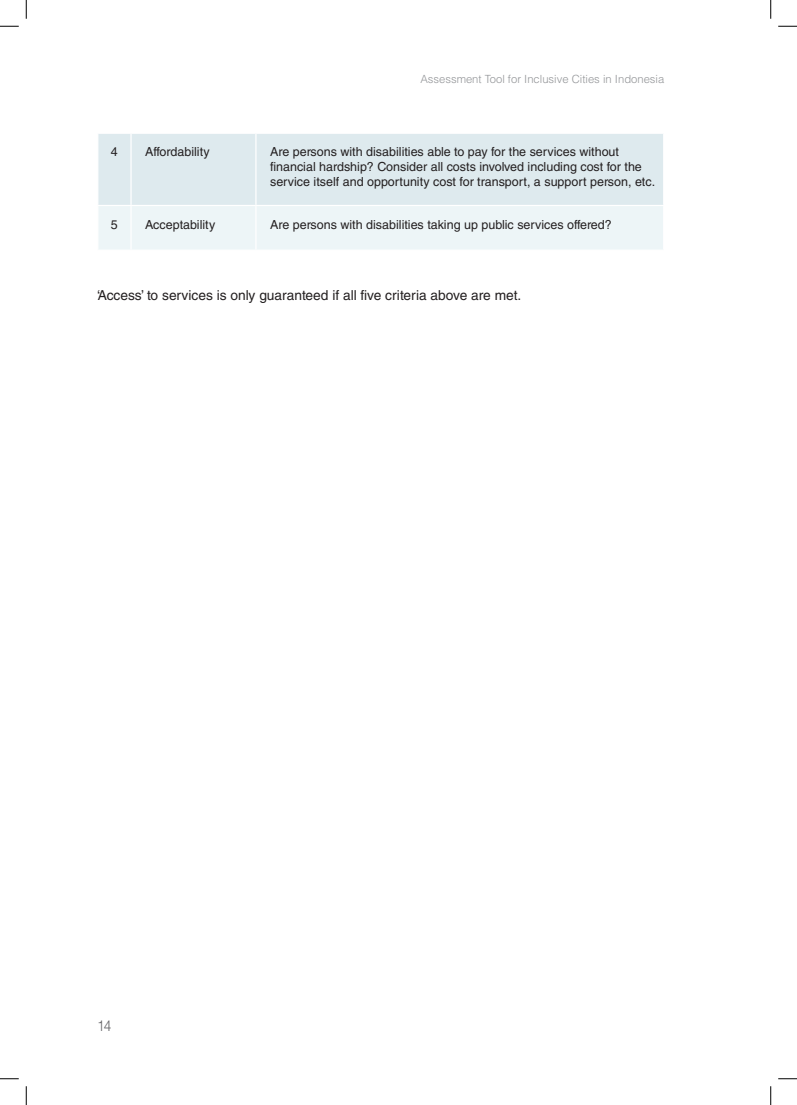
<style>
.page{position:relative;width:797px;height:1105px;background:#fff}
.page>*{position:absolute;margin:0;border:0;box-sizing:border-box;transform-origin:0 0}
.t1{font:300 15px "Helvetica LT Std";color:#636366;scale:.9 1}
.t2{font:13.75px "Helvetica LT Std";color:#231f20}
.t3{font:12.5px/15px "Helvetica LT Std";color:#231f20}
.t4{font:300 11.25px "Helvetica LT Std";color:#939598}
</style>
<div class="page">
<div style="left:98px;top:134px;width:565px;height:71px;background:#deeaee"></div>
<div style="left:98px;top:206px;width:565px;height:44px;background:#edf5f7"></div>
<hr style="left:130px;top:134px;width:2px;height:71px;background:#fff">
<hr style="left:255px;top:134px;width:1px;height:71px;background:#fff">
<hr style="left:130px;top:206px;width:2px;height:44px;background:#fff">
<hr style="left:255px;top:206px;width:1px;height:44px;background:#fff">
<svg style="left:0;top:25px;width:19px;height:2px"></svg>
<svg style="left:778px;top:25px;width:19px;height:2px"></svg>
<svg style="left:0;top:1078px;width:19px;height:1px"></svg>
<svg style="left:778px;top:1078px;width:19px;height:1px"></svg>
<svg style="left:25px;top:0;width:2px;height:19px"></svg>
<svg style="left:25px;top:1086px;width:2px;height:19px"></svg>
<svg style="left:770px;top:0;width:1px;height:19px"></svg>
<svg style="left:770px;top:1086px;width:1px;height:19px"></svg>
<p class="t4" style="left:420px;top:72px;width:245px">Assessment Tool for Inclusive Cities in Indonesia</p>
<p class="t3" style="left:111px;top:144px;width:8px">4</p>
<p class="t3" style="left:145px;top:144px;width:66px">Affordability</p>
<p class="t3" style="left:270px;top:144px;width:386px">Are persons with disabilities able to pay for the services without financial hardship? Consider all costs involved including cost for the service itself and opportunity cost for transport, a support person, etc.</p>
<p class="t3" style="left:111px;top:217px;width:8px">5</p>
<p class="t3" style="left:145px;top:217px;width:72px">Acceptability</p>
<p class="t3" style="left:270px;top:217px;width:343px">Are persons with disabilities taking up public services offered?</p>
<p class="t2" style="left:97px;top:287px;width:426px">‘Access’ to services is only guaranteed if all five criteria above are met.</p>
<p class="t1" style="left:97px;top:1016px;width:17px">14</p>
</div>
